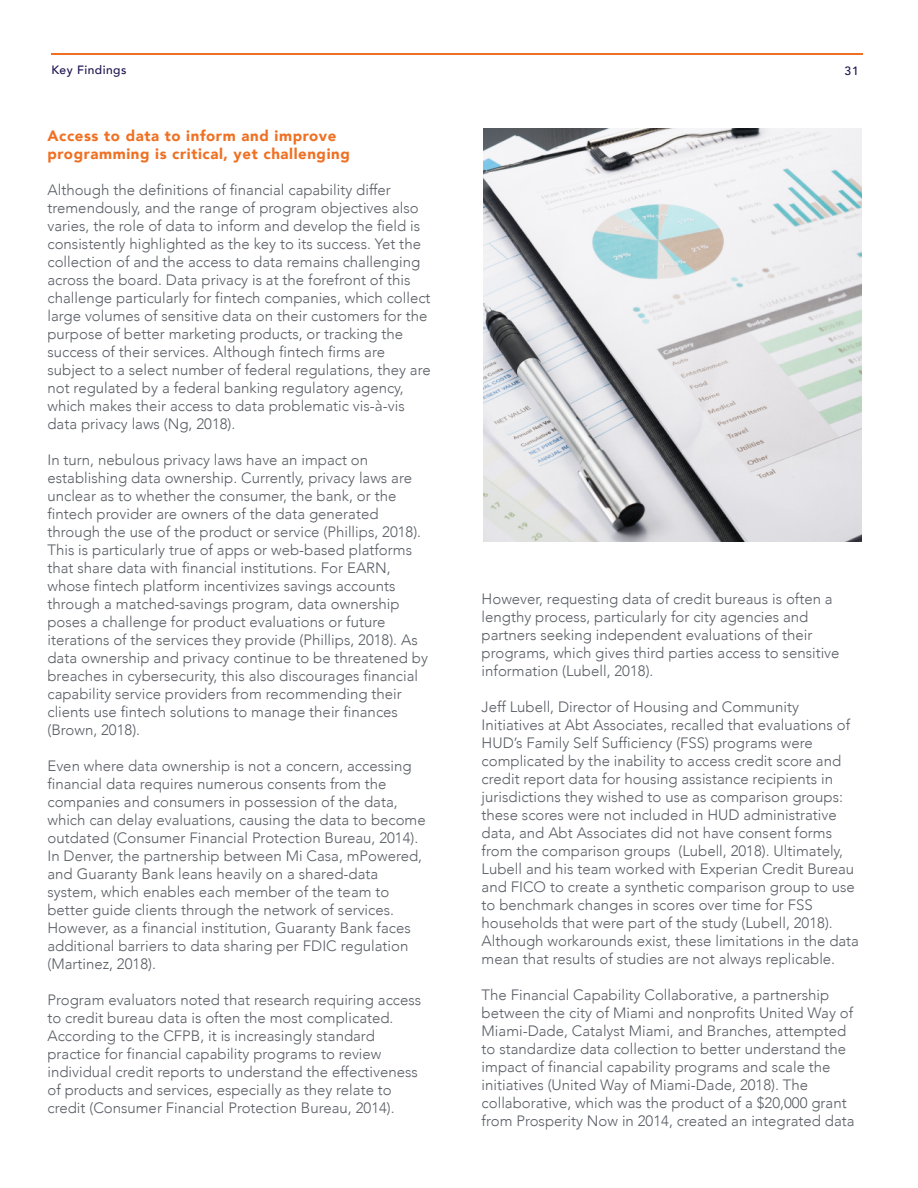
<style>
.page{position:relative;width:918px;height:1188px;background:#fff}
.page>*{position:absolute;margin:0;border:0;box-sizing:border-box;transform-origin:0 0}
.t1{font:300 15px/18px "Avenir";color:#595e65}
.t2{font:900 15px/18px "Avenir";letter-spacing:.04em;color:#ef7022}
.t3{font:500 12px "Avenir";letter-spacing:.04em;color:#19114d}
.s1{font-family:"Avenir Next";font-weight:400}
</style>
<div class="page">
<img style="left:483px;top:129px;width:379px;height:412px">
<hr style="left:51px;top:53px;width:811px;height:2px;background:#ef7022">
<p class="t3" style="left:51px;top:59px;width:77px">Key Findings</p>
<p class="t3" style="left:845px;top:60px;width:16px">31</p>
<p class="t2" style="left:47px;top:126px;width:304px">Access to data to inform and improve programming is critical, yet challenging</p>
<p class="t1" style="left:47px;top:181px;width:385px">Although the definitions of financial capability differ tremendously, and the range of program objectives also varies, the role of data to inform and develop the field is consistently highlighted as the key to its success. Yet the collection of and the access to data remains challenging across the board. Data privacy is at the forefront of this challenge particularly for fintech companies, which collect large volumes of sensitive data on their customers for the purpose of better marketing products, or tracking the success of their services. Although fintech firms are subject to a select number of federal regulations, they are not regulated by a federal banking regulatory agency, which makes their access to data problematic vis-<span class="s1">à</span>-vis data privacy laws (Ng, 2018).</p>
<p class="t1" style="left:47px;top:451px;width:382px">In turn, nebulous privacy laws have an impact on establishing data ownership. Currently, privacy laws are unclear as to whether the consumer, the bank, or the fintech provider are owners of the data generated through the use of the product or service (Phillips, 2018).<br>This is particularly true of apps or web-based platforms that share data with financial institutions. For EARN, whose fintech platform incentivizes savings accounts through a matched-savings program, data ownership poses a challenge for product evaluations or future iterations of the services they provide (Phillips, 2018). As data ownership and privacy continue to be threatened by breaches in cybersecurity, this also discourages financial capability service providers from recommending their clients use fintech solutions to manage their finances (Brown, 2018).</p>
<p class="t1" style="left:47px;top:757px;width:380px">Even where data ownership is not a concern, accessing financial data requires numerous consents from the companies and consumers in possession of the data, which can delay evaluations, causing the data to become outdated (Consumer Financial Protection Bureau, 2014).<br>In Denver, the partnership between Mi Casa, mPowered, and Guaranty Bank leans heavily on a shared-data system, which enables each member of the team to better guide clients through the network of services.<br>However, as a financial institution, Guaranty Bank faces additional barriers to data sharing per FDIC regulation (Martinez, 2018).</p>
<p class="t1" style="left:47px;top:991px;width:375px">Program evaluators noted that research requiring access to credit bureau data is often the most complicated.<br>According to the CFPB, it is increasingly standard practice for financial capability programs to review individual credit reports to understand the effectiveness of products and services, especially as they relate to credit (Consumer Financial Protection Bureau, 2014).</p>
<p class="t1" style="left:482px;top:590px;width:359px">However, requesting data of credit bureaus is often a lengthy process, particularly for city agencies and partners seeking independent evaluations of their programs, which gives third parties access to sensitive information (Lubell, 2018).</p>
<p class="t1" style="left:482px;top:698px;width:379px">Jeff Lubell, Director of Housing and Community Initiatives at Abt Associates, recalled that evaluations of HUD’s Family Self Sufficiency (FSS) programs were complicated by the inability to access credit score and credit report data for housing assistance recipients in jurisdictions they wished to use as comparison groups: these scores were not included in HUD administrative data, and Abt Associates did not have consent forms from the comparison groups (Lubell, 2018). Ultimately, Lubell and his team worked with Experian Credit Bureau and FICO to create a synthetic comparison group to use to benchmark changes in scores over time for FSS households that were part of the study (Lubell, 2018).<br>Although workarounds exist, these limitations in the data mean that results of studies are not always replicable.</p>
<p class="t1" style="left:482px;top:986px;width:375px">The Financial Capability Collaborative, a partnership between the city of Miami and nonprofits United Way of Miami-Dade, Catalyst Miami, and Branches, attempted to standardize data collection to better understand the impact of financial capability programs and scale the initiatives (United Way of Miami-Dade, 2018). The collaborative, which was the product of a $20,000 grant from Prosperity Now in 2014, created an integrated data</p>
</div>
